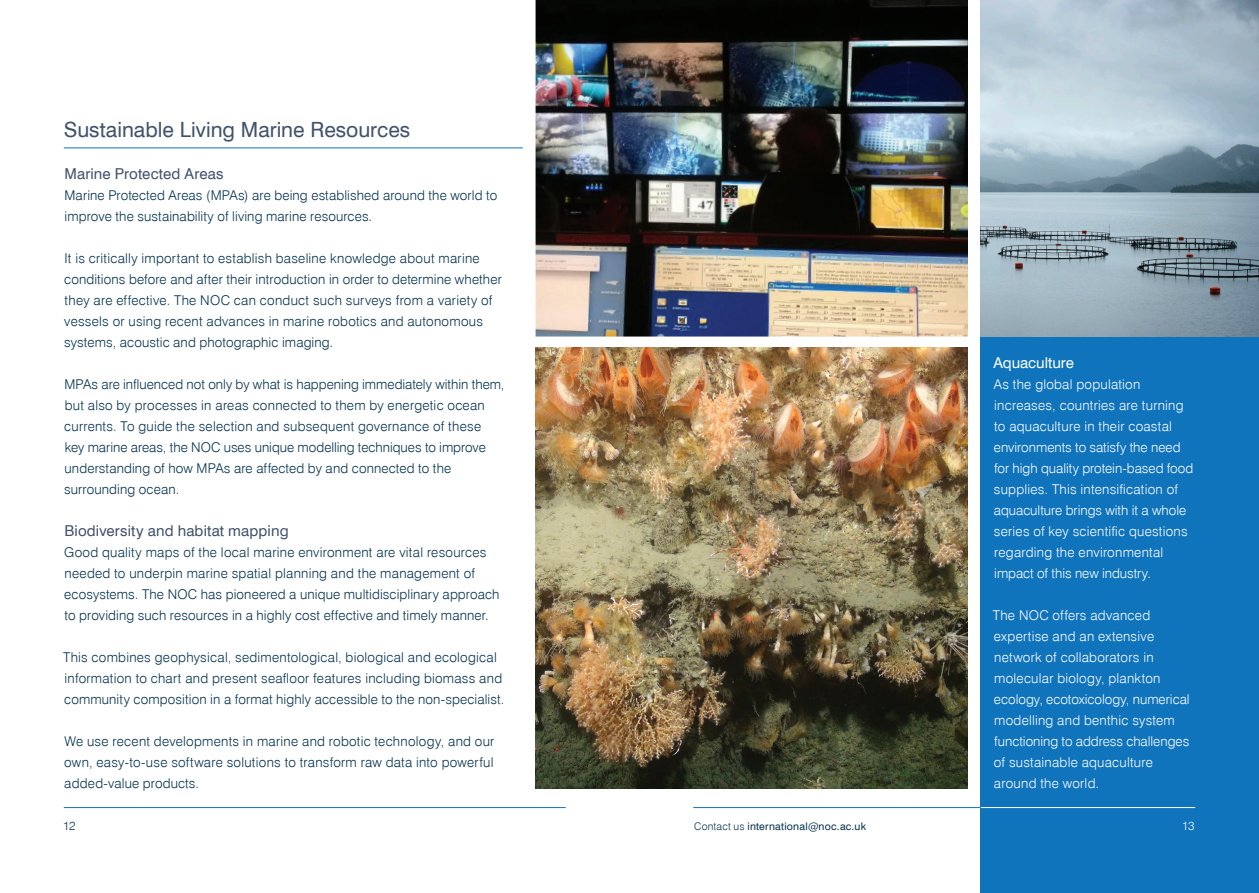
<style>
.page{position:relative;width:1259px;height:893px;background:#fff}
.page>*{position:absolute;margin:0;border:0;box-sizing:border-box;transform-origin:0 0}
.NOC_HEADER{font:21px "Swiss 721 BT";color:#41526b}
.NOC_INTRO{font:15px "Swiss 721 BT";letter-spacing:.01em;color:#41526b}
.NOC_INTRO-2{font:15px "Swiss 721 BT";letter-spacing:-.005em;color:#fff}
.NOC_BODY_TEXT{font:300 13.5px/21px "Swiss 721 BT";letter-spacing:.015em;color:#05324e}
.NOC_BODY_TEXT-2{font:300 13.5px/21px "Swiss 721 BT";letter-spacing:.015em;color:#fff}
.t1{font:300 12px "Swiss 721 BT";color:#05324e}
.NOC_PAGE_NUMBERS{font:300 12px "Swiss 721 BT";color:#fff}
.NOC_PAGE_FOOTER{font:10.5px "Swiss 721 BT";letter-spacing:.02em;color:#05324e}
.s1{font-weight:300}
</style>
<div class="page">
<hr style="left:64px;top:807px;width:502px;height:1px;background:#1074bc">
<hr style="left:693px;top:807px;width:502px;height:1px;background:#1074bc">
<img style="left:535px;top:0;width:433px;height:337px">
<img style="left:535px;top:347px;width:433px;height:441px">
<hr style="left:64px;top:148px;width:459px;height:1px;background:#1074bc">
<div style="left:980px;top:0;width:279px;height:893px;background:#1074bc"></div>
<img style="left:980px;top:0;width:279px;height:337px">
<hr style="left:980px;top:807px;width:215px;height:1px;background:#fff">
<p class="NOC_HEADER" style="left:64px;top:117px;width:348px">Sustainable Living Marine Resources</p>
<p class="NOC_INTRO" style="left:64px;top:165px;width:161px">Marine Protected Areas</p>
<p class="NOC_BODY_TEXT" style="left:65px;top:185px;width:434px">Marine Protected Areas (MPAs) are being established around the world to improve the sustainability of living marine resources.</p>
<p class="NOC_BODY_TEXT" style="left:64px;top:248px;width:439px">It is critically important to establish baseline knowledge about marine conditions before and after their introduction in order to determine whether they are effective. The NOC can conduct such surveys from a variety of vessels or using recent advances in marine robotics and autonomous systems, acoustic and photographic imaging.</p>
<p class="NOC_BODY_TEXT" style="left:64px;top:374px;width:442px">MPAs are influenced not only by what is happening immediately within them, but also by processes in areas connected to them by energetic ocean currents. To guide the selection and subsequent governance of these<br>key marine areas, the NOC uses unique modelling techniques to improve understanding of how MPAs are affected by and connected to the surrounding ocean.</p>
<p class="NOC_INTRO" style="left:64px;top:522px;width:226px">Biodiversity and habitat mapping</p>
<p class="NOC_BODY_TEXT" style="left:64px;top:542px;width:437px">Good quality maps of the local marine environment are vital resources needed to underpin marine spatial planning and the management of ecosystems. The NOC has pioneered a unique multidisciplinary approach to providing such resources in a highly cost effective and timely manner.</p>
<p class="NOC_BODY_TEXT" style="left:63px;top:647px;width:443px">This combines geophysical, sedimentological, biological and ecological information to chart and present seafloor features including biomass and community composition in a format highly accessible to the non-specialist.</p>
<p class="NOC_BODY_TEXT" style="left:64px;top:731px;width:432px;text-align:justify">We use recent developments in marine and robotic technology, and our own, easy-to-use software solutions to transform raw data into powerful added-value products.</p>
<p class="t1" style="left:63px;top:818px;width:14px">12</p>
<p class="NOC_PAGE_FOOTER" style="left:694px;top:820px;width:173px"><span class="s1">Contact us</span> international@noc.ac.uk</p>
<p class="NOC_INTRO-2" style="left:993px;top:354px;width:82px">Aquaculture</p>
<p class="NOC_BODY_TEXT-2" style="left:993px;top:374px;width:201px">As the global population increases, countries are turning to aquaculture in their coastal environments to satisfy the need for high quality protein-based food supplies. This intensification of aquaculture brings with it a whole series of key scientific questions regarding the environmental impact of this new industry.</p>
<p class="NOC_BODY_TEXT-2" style="left:992px;top:605px;width:198px">The NOC offers advanced expertise and an extensive network of collaborators in molecular biology, plankton ecology, ecotoxicology, numerical modelling and benthic system functioning to address challenges of sustainable aquaculture around the world.</p>
<p class="NOC_PAGE_NUMBERS" style="left:1182px;top:818px;width:14px">13</p>
</div>
